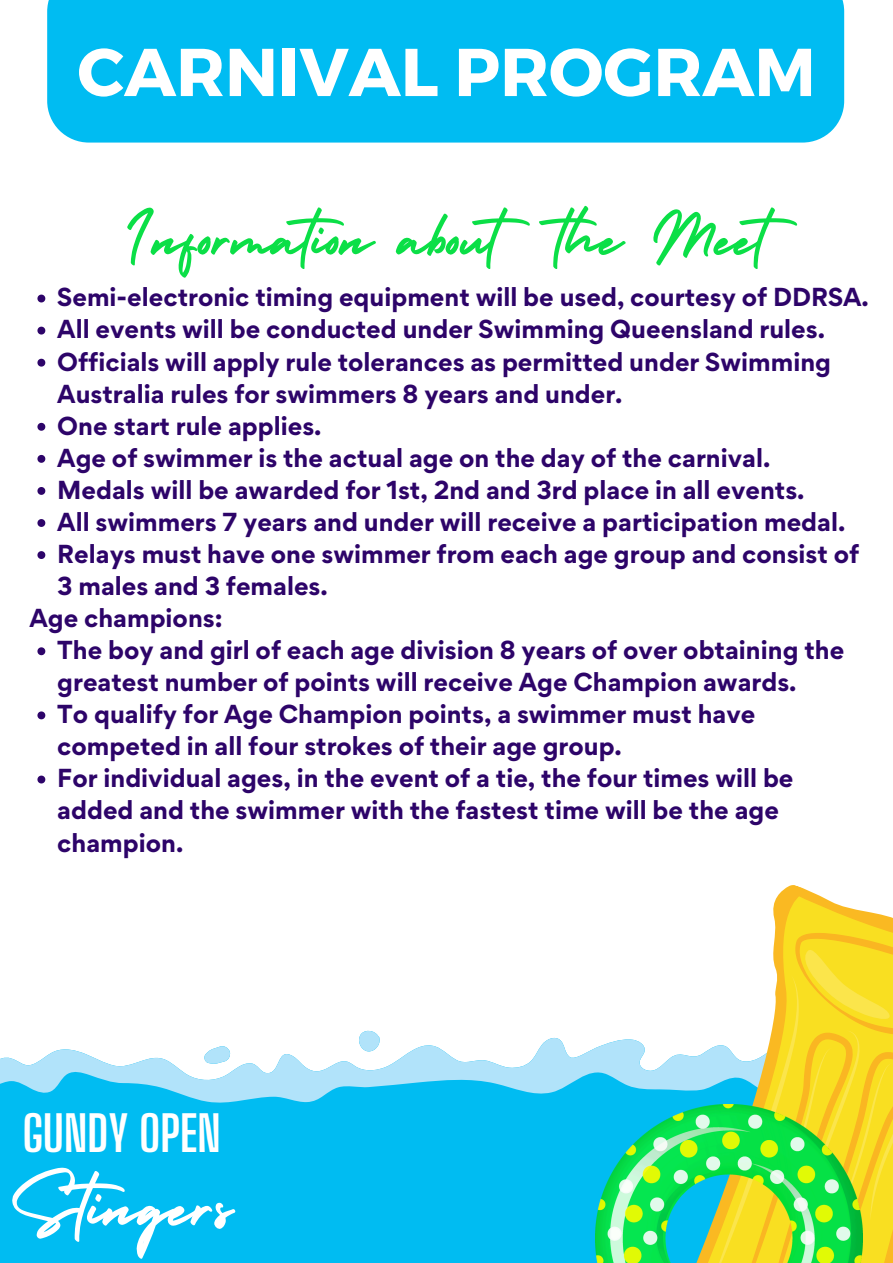
<style>
.page{position:relative;width:893px;height:1263px;background:#fff}
.page>*{position:absolute;margin:0;border:0;box-sizing:border-box;transform-origin:0 0}
.t1{font:86.32px "Holiday";color:#fff}
.t2{font:75px "Holiday";color:#0bdf47}
.t3{font:700 67.5px "Montserrat";color:#fff}
.t4{font:700 48.6px "Big Shoulders Display";color:#fff}
.t5{font:700 23.25px/32.1px "Gordita";color:#2d0469}
</style>
<div class="page">
<div style="left:0;top:1105px;width:595px;height:158px;background:#00bcf2"></div>
<svg style="left:0;top:1030px;width:623px;height:75px"></svg>
<div style="left:47px;top:0;width:797px;height:143px;background:#00bcf2"></div>
<svg style="left:37px;top:295px;width:8px;height:7px"></svg>
<svg style="left:37px;top:327px;width:8px;height:7px"></svg>
<svg style="left:37px;top:359px;width:8px;height:8px"></svg>
<svg style="left:37px;top:423px;width:8px;height:8px"></svg>
<svg style="left:37px;top:455px;width:8px;height:8px"></svg>
<svg style="left:37px;top:487px;width:8px;height:8px"></svg>
<svg style="left:37px;top:519px;width:8px;height:8px"></svg>
<svg style="left:37px;top:551px;width:8px;height:8px"></svg>
<svg style="left:37px;top:647px;width:8px;height:8px"></svg>
<svg style="left:37px;top:711px;width:8px;height:8px"></svg>
<svg style="left:37px;top:775px;width:8px;height:8px"></svg>
<svg style="left:623px;top:885px;width:186px;height:219px"></svg>
<svg style="left:635px;top:891px;width:258px;height:213px"></svg>
<svg style="left:690px;top:919px;width:203px;height:344px"></svg>
<img style="left:595px;top:1104px;width:267px;height:159px">
<p class="t3" style="left:77px;top:28px;width:740px">CARNIVAL PROGRAM</p>
<h3 class="t2" style="left:125px;top:179px;width:692px">Information about the Meet</h3>
<h2 class="t5" style="left:57px;top:281px;width:813px">Semi-electronic timing equipment will be used, courtesy of DDRSA.</h2>
<p class="t5" style="left:57px;top:313px;width:769px">All events will be conducted under Swimming Queensland rules.</p>
<p class="t5" style="left:57px;top:345px;width:775px">Officials will apply rule tolerances as permitted under Swimming<br>Australia rules for swimmers 8 years and under.</p>
<p class="t5" style="left:57px;top:409px;width:266px">One start rule applies.</p>
<p class="t5" style="left:57px;top:441px;width:714px">Age of swimmer is the actual age on the day of the carnival.</p>
<p class="t5" style="left:57px;top:473px;width:749px">Medals will be awarded for 1st, 2nd and 3rd place in all events.</p>
<p class="t5" style="left:57px;top:505px;width:789px">All swimmers 7 years and under will receive a participation medal.</p>
<p class="t5" style="left:57px;top:538px;width:803px">Relays must have one swimmer from each age group and consist of<br>3 males and 3 females.</p>
<p class="t5" style="left:29px;top:602px;width:195px">Age champions:</p>
<h5 class="t5" style="left:57px;top:634px;width:788px">The boy and girl of each age division 8 years of over obtaining the greatest number of points will receive Age Champion awards.</h5>
<p class="t5" style="left:57px;top:698px;width:699px">To qualify for Age Champion points, a swimmer must have competed in all four strokes of their age group.</p>
<p class="t5" style="left:57px;top:762px;width:737px">For individual ages, in the event of a tie, the four times will be added and the swimmer with the fastest time will be the age champion.</p>
<h4 class="t4" style="left:22px;top:1104px;width:200px">GUNDY OPEN</h4>
<p class="t1" style="left:10px;top:1139px;width:225px">Stingers</p>
</div>
